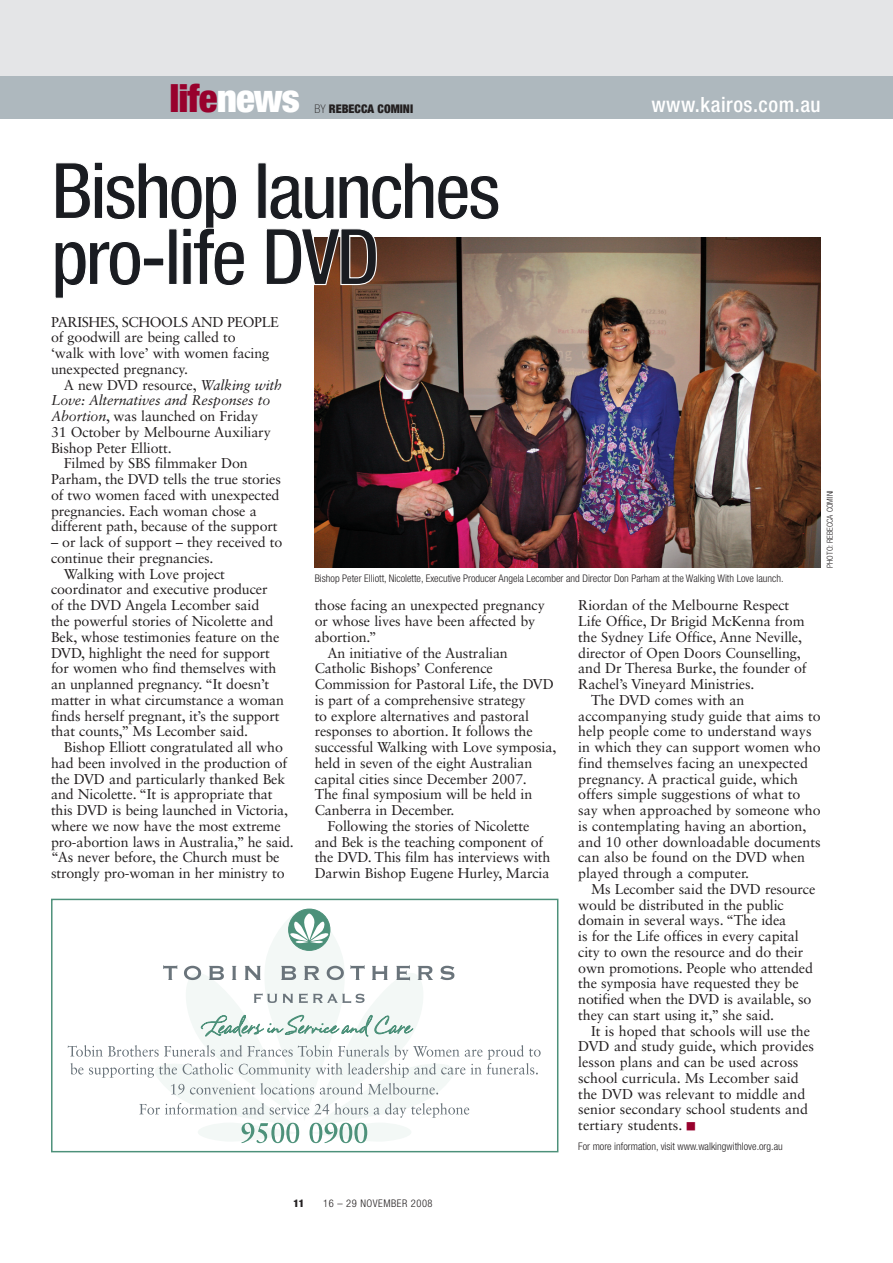
<style>
.page{position:relative;width:893px;height:1263px;background:#fff}
.page>*{position:absolute;margin:0;border:0;box-sizing:border-box;transform-origin:0 0}
.Header_section{font:900 condensed 39px "Helvetica Neue LT Std";letter-spacing:-.025em;color:#98012d}
.FILMS-TITLE{font:500 condensed 21px "Helvetica Neue LT Std";letter-spacing:.025em;color:#fff}
.Body_Copy{font:14.25px/15.8px "Sabon LT Std";letter-spacing:-.01em;color:#231f20}
.Body_Copy_-1st_para{font:14.25px/15.8px "Sabon LT Std";letter-spacing:-.01em;color:#231f20}
.Header_byline{font:900 condensed 12px "Helvetica Neue LT Std";color:#231f20}
.Photo_Caption{font:300 condensed 10.5px "Helvetica Neue LT Std";color:#231f20}
.Body_Postscript{font:300 condensed 10.5px "Helvetica Neue LT Std";color:#231f20}
.Photo_Caption-2{font:300 condensed 10.5px "Helvetica Neue LT Std";letter-spacing:.05em;color:#231f20}
.t1{font:900 condensed 10.5px "Helvetica Neue LT Std";color:#231f20}
.Photo_Credit{font:300 condensed 8.25px "Helvetica Neue LT Std";color:#231f20}
.s1{color:#fff}
.s2{font-weight:100}
.s3{font-style:italic}
.s4{color:#98012d}
</style>
<div class="page">
<div style="left:0;top:0;width:893px;height:85px;background:#e4e5e7"></div>
<div style="left:0;top:77px;width:893px;height:42px;background:#aeb8be"></div>
<div style="left:51px;top:899px;width:507px;height:253px;border:1px solid #4d917a"></div>
<svg style="left:68px;top:909px;width:473px;height:234px"></svg>
<img style="left:315px;top:237px;width:506px;height:331px">
<svg style="left:55px;top:162px;width:445px;height:137px"></svg>
<p class="Header_section" style="left:169px;top:74px;width:132px">life<span class="s1">news</span></p>
<p class="Header_byline" style="left:314px;top:101px;width:100px"><span class="s2">BY</span> REBECCA COMINI</p>
<p class="FILMS-TITLE" style="left:651px;top:92px;width:171px">www.kairos.com.au</p>
<p class="Body_Copy_-1st_para" style="left:51px;top:314px;width:229px">PARISHES, SCHOOLS AND PEOPLE of goodwill are being called to<br>‘walk with love’ with women facing unexpected pregnancy.</p>
<p class="Body_Copy" style="left:51px;top:377px;width:233px;text-indent:13px">A new DVD resource, <span class="s3">Walking with<br>Love: Alternatives and Responses to<br>Abortion</span>, was launched on Friday<br>31 October by Melbourne Auxiliary<br>Bishop Peter Elliott.</p>
<p class="Body_Copy" style="left:51px;top:455px;width:231px;text-indent:13px">Filmed by SBS filmmaker Don Parham, the DVD tells the true stories of two women faced with unexpected pregnancies. Each woman chose a different path, because of the support</p>
<p class="Body_Copy" style="left:51px;top:534px;width:233px">– or lack of support – they received to continue their pregnancies.</p>
<p class="Body_Copy" style="left:51px;top:566px;width:235px;text-indent:13px">Walking with Love project coordinator and executive producer<br>of the DVD Angela Lecomber said<br>the powerful stories of Nicolette and Bek, whose testimonies feature on the DVD, highlight the need for support for women who find themselves with an unplanned pregnancy. “It doesn’t matter in what circumstance a woman finds herself pregnant, it’s the support that counts,” Ms Lecomber said.</p>
<p class="Body_Copy" style="left:51px;top:739px;width:244px;text-indent:13px">Bishop Elliott congratulated all who had been involved in the production of the DVD and particularly thanked Bek and Nicolette. “It is appropriate that this DVD is being launched in Victoria, where we now have the most extreme pro-abortion laws in Australia,” he said. “As never before, the Church must be strongly pro-woman in her ministry to</p>
<p class="Photo_Caption" style="left:315px;top:572px;width:470px">Bishop Peter Elliott, Nicolette, Executive Producer Angela Lecomber and Director Don Parham at the Walking With Love launch.</p>
<p class="Photo_Credit" style="left:825px;top:568px;width:79px;rotate:-90deg">PHOTO: REBECCA COMINI</p>
<p class="Body_Copy" style="left:315px;top:597px;width:232px">those facing an unexpected pregnancy or whose lives have been affected by abortion.”</p>
<p class="Body_Copy" style="left:315px;top:644px;width:243px;text-indent:13px">An initiative of the Australian Catholic Bishops’ Conference Commission for Pastoral Life, the DVD is part of a comprehensive strategy<br>to explore alternatives and pastoral responses to abortion. It follows the successful Walking with Love symposia, held in seven of the eight Australian capital cities since December 2007.<br>The final symposium will be held in Canberra in December.</p>
<p class="Body_Copy" style="left:315px;top:818px;width:237px;text-align:center">Following the stories of Nicolette<br>and Bek is the teaching component of the DVD. This film has interviews with Darwin Bishop Eugene Hurley, Marcia</p>
<p class="Body_Copy" style="left:578px;top:597px;width:230px">Riordan of the Melbourne Respect Life Office, Dr Brigid McKenna from the Sydney Life Office, Anne Neville, director of Open Doors Counselling, and Dr Theresa Burke, the founder of Rachel’s Vineyard Ministries.</p>
<p class="Body_Copy" style="left:578px;top:692px;width:244px;text-indent:13px">The DVD comes with an accompanying study guide that aims to help people come to understand ways in which they can support women who find themselves facing an unexpected pregnancy. A practical guide, which offers simple suggestions of what to say when approached by someone who is contemplating having an abortion, and 10 other downloadable documents can also be found on the DVD when played through a computer.</p>
<p class="Body_Copy" style="left:578px;top:881px;width:239px;text-indent:13px">Ms Lecomber said the DVD resource would be distributed in the public domain in several ways. “The idea<br>is for the Life offices in every capital city to own the resource and do their own promotions. People who attended the symposia have requested they be notified when the DVD is available, so they can start using it,” she said.</p>
<p class="Body_Copy" style="left:578px;top:1022px;width:237px;text-indent:13px">It is hoped that schools will use the DVD and study guide, which provides lesson plans and can be used across school curricula. Ms Lecomber said the DVD was relevant to middle and senior secondary school students and tertiary students. <span class="s4">■</span></p>
<p class="Body_Postscript" style="left:578px;top:1140px;width:206px">For more information, visit www.walkingwithlove.org.au</p>
<p class="t1" style="left:293px;top:1197px;width:12px">11</p>
<p class="Photo_Caption-2" style="left:323px;top:1197px;width:111px">16 – 29 NOVEMBER 2008</p>
</div>
